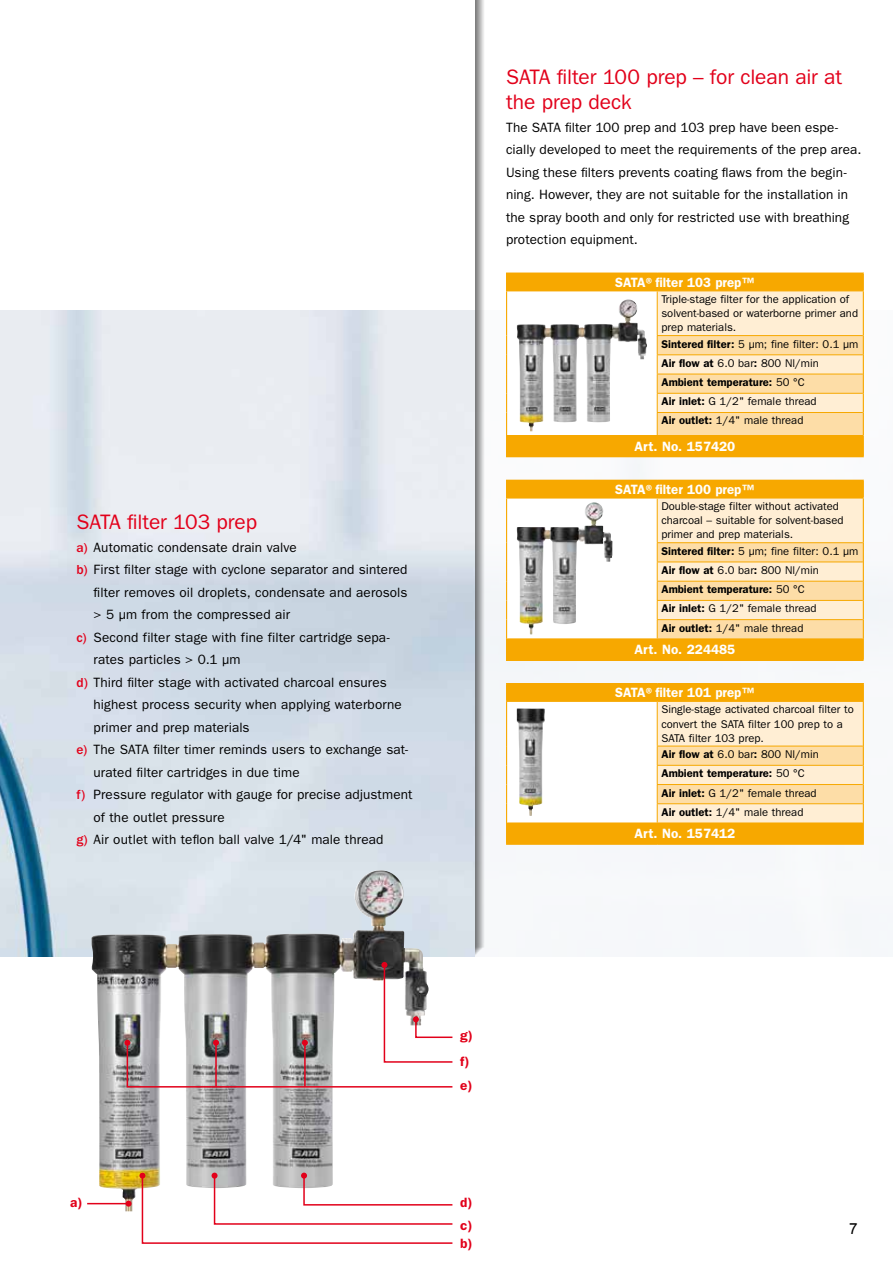
<style>
.page{position:relative;width:893px;height:1263px;background:#fff}
.page>*{position:absolute;margin:0;border:0;box-sizing:border-box;transform-origin:0 0}
.t1{font:21px/25.5px "ITC Franklin Gothic Std";letter-spacing:-.005em;color:#e2001a}
.t2{font:15.3px "Arial";color:#000}
.t3{font:13.5px/22.5px "ITC Franklin Gothic Std";letter-spacing:.01em;color:#000}
.t4{font:600 13.5px "ITC Franklin Gothic Std";color:#fff}
.t5{font:600 13.5px/26.1px "ITC Franklin Gothic Std";color:#e2001a}
.t6{font:11.25px/19.2px "ITC Franklin Gothic Std";color:#000}
.s1{font-weight:500;color:#e2001a}
.s2{font-weight:600}
</style>
<div class="page">
<img style="left:0;top:310px;width:464px;height:647px">
<div style="left:464px;top:0;width:429px;height:957px;background:#000;opacity:.8"></div>
<div style="left:507px;top:273px;width:356px;height:18px;background:#f7a800"></div>
<div style="left:507px;top:291px;width:150px;height:144px;background:#fff"></div>
<div style="left:507px;top:435px;width:356px;height:22px;background:#f7a800"></div>
<hr style="left:506px;top:456px;width:151px;height:1px;background:#f7a800">
<hr style="left:657px;top:456px;width:207px;height:1px;background:#f7a800">
<hr style="left:506px;top:273px;width:151px;height:1px;background:#f7a800">
<svg style="left:506px;top:274px;width:1px;height:16px"></svg>
<hr style="left:657px;top:273px;width:207px;height:1px;background:#f7a800">
<hr style="left:506px;top:290px;width:151px;height:1px;background:#f7a800">
<hr style="left:506px;top:291px;width:1px;height:45px;background:#f7a800">
<svg style="left:506px;top:336px;width:1px;height:120px"></svg>
<svg style="left:657px;top:274px;width:207px;height:182px"></svg>
<img style="left:517px;top:301px;width:109px;height:130px">
<div style="left:507px;top:480px;width:356px;height:18px;background:#f7a800"></div>
<div style="left:507px;top:498px;width:150px;height:141px;background:#fff"></div>
<div style="left:507px;top:639px;width:356px;height:21px;background:#f7a800"></div>
<hr style="left:507px;top:638px;width:150px;height:1px;background:#f7a800">
<hr style="left:506px;top:660px;width:151px;height:1px;background:#f7a800">
<hr style="left:657px;top:660px;width:207px;height:1px;background:#f7a800">
<hr style="left:506px;top:480px;width:151px;height:1px;background:#f7a800">
<svg style="left:506px;top:481px;width:1px;height:16px"></svg>
<hr style="left:657px;top:480px;width:207px;height:1px;background:#f7a800">
<hr style="left:506px;top:497px;width:151px;height:2px;background:#f7a800">
<hr style="left:506px;top:499px;width:1px;height:44px;background:#f7a800">
<svg style="left:506px;top:543px;width:1px;height:117px"></svg>
<svg style="left:657px;top:481px;width:207px;height:179px"></svg>
<img style="left:517px;top:502px;width:77px;height:133px">
<div style="left:507px;top:684px;width:150px;height:160px;background:#f7a800"></div>
<div style="left:507px;top:701px;width:150px;height:122px;background:#fff"></div>
<hr style="left:507px;top:823px;width:150px;height:1px;background:#f7a800">
<hr style="left:506px;top:844px;width:151px;height:1px;background:#f7a800">
<hr style="left:657px;top:844px;width:207px;height:1px;background:#f7a800">
<hr style="left:506px;top:683px;width:151px;height:1px;background:#f7a800">
<svg style="left:506px;top:684px;width:1px;height:17px"></svg>
<hr style="left:657px;top:683px;width:207px;height:1px;background:#f7a800">
<hr style="left:506px;top:701px;width:151px;height:1px;background:#f7a800">
<hr style="left:506px;top:702px;width:1px;height:44px;background:#f7a800">
<svg style="left:506px;top:746px;width:1px;height:98px"></svg>
<svg style="left:657px;top:684px;width:207px;height:160px"></svg>
<img style="left:517px;top:708px;width:28px;height:108px">
<img style="left:91px;top:875px;width:283px;height:336px">
<hr style="left:87px;top:1203px;width:42px;height:1px;background:#e2001a">
<svg style="left:126px;top:1200px;width:6px;height:6px"></svg>
<svg style="left:139px;top:1172px;width:314px;height:72px"></svg>
<svg style="left:124px;top:962px;width:329px;height:126px"></svg>
<h1 class="t1" style="left:77px;top:509px;width:182px">SATA filter 103 prep</h1>
<p class="t3" style="left:77px;top:536px;width:222px"><span class="s1">a)</span> Automatic condensate drain valve</p>
<p class="t3" style="left:77px;top:558px;width:332px"><span class="s1">b)</span> First filter stage with cyclone separator and sintered</p>
<p class="t3" style="left:94px;top:581px;width:315px">filter removes oil droplets, condensate and aerosols</p>
<p class="t3" style="left:94px;top:603px;width:198px">&gt; 5 µm from the compressed air</p>
<p class="t3" style="left:77px;top:626px;width:315px"><span class="s1">c)</span> Second filter stage with fine filter cartridge sepa-</p>
<p class="t3" style="left:94px;top:648px;width:149px">rates particles &gt; 0.1 µm</p>
<p class="t3" style="left:77px;top:671px;width:312px"><span class="s1">d)</span> Third filter stage with activated charcoal ensures</p>
<p class="t3" style="left:94px;top:693px;width:310px">highest process security when applying waterborne</p>
<p class="t3" style="left:94px;top:716px;width:158px">primer and prep materials</p>
<p class="t3" style="left:77px;top:738px;width:333px"><span class="s1">e)</span> The SATA filter timer reminds users to exchange sat-</p>
<p class="t3" style="left:94px;top:761px;width:208px">urated filter cartridges in due time</p>
<p class="t3" style="left:77px;top:783px;width:337px"><span class="s1">f)</span> Pressure regulator with gauge for precise adjustment</p>
<p class="t3" style="left:94px;top:806px;width:133px">of the outlet pressure</p>
<p class="t3" style="left:77px;top:828px;width:308px"><span class="s1">g)</span> Air outlet with teflon ball valve 1/4" male thread</p>
<h1 class="t1" style="left:506px;top:64px;width:338px">SATA filter 100 prep – for clean air at the prep deck</h1>
<p class="t3" style="left:506px;top:116px;width:357px">The SATA filter 100 prep and 103 prep have been espe&shy;cially developed to meet the requirements of the prep area.<br>Using these filters prevents coating flaws from the begin&shy;ning. However, they are not suitable for the installation in the spray booth and only for restricted use with breathing protection equipment.</p>
<p class="t4" style="left:615px;top:274px;width:141px">SATA®filter 103 prep™</p>
<p class="t6" style="left:661px;top:292px;width:198px;line-height:14.2px">Triple-stage filter for the application of solvent-based or waterborne primer and prep materials.</p>
<p class="t6" style="left:661px;top:334px;width:198px"><span class="s2">Sintered filter:</span> 5 µm; fine filter: 0.1 µm<br><span class="s2">Air flow at</span> 6.0 bar<span class="s2">:</span> 800 Nl/min<br><span class="s2">Ambient temperature:</span> 50 °C<br><span class="s2">Air inlet:</span> G 1/2" female thread<br><span class="s2">Air outlet:</span> 1/4" male thread</p>
<p class="t4" style="left:634px;top:438px;width:102px">Art. No. 157420</p>
<p class="t4" style="left:615px;top:481px;width:141px">SATA®filter 100 prep™</p>
<p class="t6" style="left:661px;top:499px;width:184px;line-height:14.2px">Double-stage filter without activated charcoal – suitable for solvent-based primer and prep materials.</p>
<p class="t6" style="left:661px;top:541px;width:198px"><span class="s2">Sintered filter:</span> 5 µm; fine filter: 0.1 µm<br><span class="s2">Air flow at</span> 6.0 bar<span class="s2">:</span> 800 Nl/min<br><span class="s2">Ambient temperature:</span> 50 °C<br><span class="s2">Air inlet:</span> G 1/2" female thread<br><span class="s2">Air outlet:</span> 1/4" male thread</p>
<p class="t4" style="left:634px;top:641px;width:102px">Art. No. 224485</p>
<p class="t4" style="left:615px;top:684px;width:141px">SATA®filter 101 prep™</p>
<p class="t6" style="left:661px;top:702px;width:194px;line-height:14.2px">Single-stage activated charcoal filter to convert the SATA filter 100 prep to a<br>SATA filter 103 prep.</p>
<p class="t6" style="left:661px;top:745px;width:159px"><span class="s2">Air flow at</span> 6.0 bar<span class="s2">:</span> 800 Nl/min<br><span class="s2">Ambient temperature:</span> 50 °C<br><span class="s2">Air inlet:</span> G 1/2" female thread<br><span class="s2">Air outlet:</span> 1/4" male thread</p>
<p class="t4" style="left:634px;top:826px;width:102px">Art. No. 157412</p>
<p class="t5" style="left:70px;top:1190px;width:14px">a)</p>
<p class="t5" style="left:460px;top:1022px;width:14px">g) f)</p>
<p class="t5" style="left:460px;top:1072px;width:14px">e)</p>
<p class="t5" style="left:460px;top:1190px;width:14px">d)</p>
<p class="t5" style="left:460px;top:1212px;width:14px">c)</p>
<p class="t5" style="left:460px;top:1230px;width:14px">b)</p>
<p class="t2" style="left:849px;top:1219px;width:10px">7</p>
</div>
